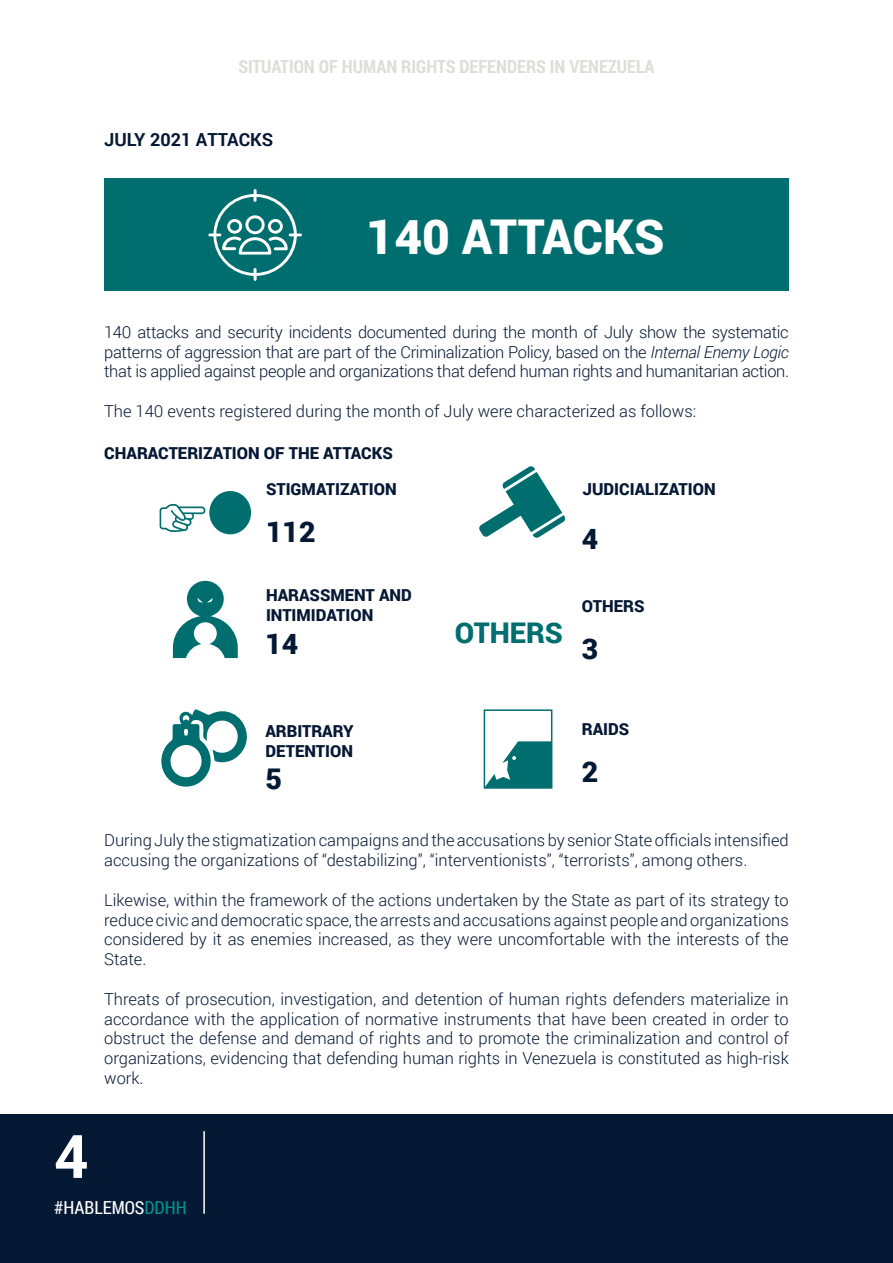
<style>
.page{position:relative;width:893px;height:1263px;background:#fff}
.page>*{position:absolute;margin:0;border:0;box-sizing:border-box;transform-origin:0 0}
.t1{font:700 60px "Roboto";color:#fff}
.t2{font:900 48px "Roboto";color:#fff}
.t3{font:900 28.5px "Roboto";color:#051834}
.t4{font:900 28.5px "Roboto";color:#006e6e}
.t5{font:700 18px "Roboto Condensed";color:#dddddb}
.t6{font:700 18px "Roboto";color:#051834}
.t7{font:18px "Roboto Condensed";color:#fff}
.t8{font:300 16.5px/19.8px "Roboto";color:#051834;text-align:justify}
.t9{font:900 16.5px/19.8px "Roboto";color:#051834}
.s1{font-style:italic}
.s2{color:#009191}
</style>
<div class="page">
<div style="left:0;top:1114px;width:893px;height:149px;background:#051834"></div>
<hr style="left:203px;top:1131px;width:2px;height:83px;background:#fff">
<div style="left:104px;top:179px;width:685px;height:112px;background:#006e6e"></div>
<svg style="left:208px;top:189px;width:94px;height:92px"></svg>
<svg style="left:173px;top:581px;width:65px;height:77px"></svg>
<svg style="left:160px;top:504px;width:45px;height:28px"></svg>
<div style="left:209px;top:491px;width:42px;height:43px;background:#006e6e;border-radius:50%"></div>
<svg style="left:161px;top:709px;width:86px;height:78px"></svg>
<svg style="left:479px;top:466px;width:87px;height:72px"></svg>
<div style="left:484px;top:709px;width:68px;height:80px;border:2px solid #006e6e"></div>
<svg style="left:484px;top:741px;width:68px;height:47px"></svg>
<p class="t5" style="left:238px;top:54px;width:418px">SITUATION OF HUMAN RIGHTS DEFENDERS IN VENEZUELA</p>
<p class="t6" style="left:104px;top:127px;width:171px">JULY 2021 ATTACKS</p>
<p class="t2" style="left:367px;top:203px;width:300px">140 ATTACKS</p>
<p class="t8" style="left:104px;top:322px;width:686px">140 attacks and security incidents documented during the month of July show the systematic patterns of aggression that are part of the Criminalization Policy, based on the <span class="s1">Internal Enemy Logic </span>that is applied against people and organizations that defend human rights and humanitarian action.</p>
<p class="t8" style="left:104px;top:401px;width:594px">The 140 events registered during the month of July were characterized as follows:</p>
<p class="t9" style="left:104px;top:443px;width:290px">CHARACTERIZATION OF THE ATTACKS</p>
<p class="t9" style="left:266px;top:478px;width:132px">STIGMATIZATION</p>
<p class="t3" style="left:266px;top:511px;width:51px">112</p>
<p class="t9" style="left:266px;top:585px;width:147px">HARASSMENT AND<br>INTIMIDATION</p>
<p class="t3" style="left:265px;top:624px;width:35px">14</p>
<p class="t9" style="left:265px;top:720px;width:90px">ARBITRARY<br>DETENTION</p>
<p class="t3" style="left:265px;top:759px;width:18px">5</p>
<p class="t4" style="left:455px;top:612px;width:110px">OTHERS</p>
<p class="t9" style="left:582px;top:478px;width:135px">JUDICIALIZATION</p>
<p class="t3" style="left:582px;top:519px;width:18px">4</p>
<p class="t9" style="left:582px;top:595px;width:64px">OTHERS</p>
<p class="t3" style="left:582px;top:628px;width:18px">3</p>
<p class="t9" style="left:582px;top:719px;width:49px">RAIDS</p>
<p class="t3" style="left:582px;top:752px;width:18px">2</p>
<p class="t8" style="left:104px;top:830px;width:686px">During July the stigmatization campaigns and the accusations by senior State officials intensified accusing the organizations of “destabilizing”, “interventionists”, “terrorists”, among others.</p>
<p class="t8" style="left:104px;top:889px;width:686px">Likewise, within the framework of the actions undertaken by the State as part of its strategy to reduce civic and democratic space, the arrests and accusations against people and organizations considered by it as enemies increased, as they were uncomfortable with the interests of the State.</p>
<p class="t8" style="left:104px;top:988px;width:686px">Threats of prosecution, investigation, and detention of human rights defenders materialize in accordance with the application of normative instruments that have been created in order to obstruct the defense and demand of rights and to promote the criminalization and control of organizations, evidencing that defending human rights in Venezuela is constituted as high-risk work.</p>
<h1 class="t1" style="left:54px;top:1114px;width:36px">4</h1>
<p class="t7" style="left:54px;top:1195px;width:134px">#HABLEMOS<span class="s2">DDHH</span></p>
</div>
